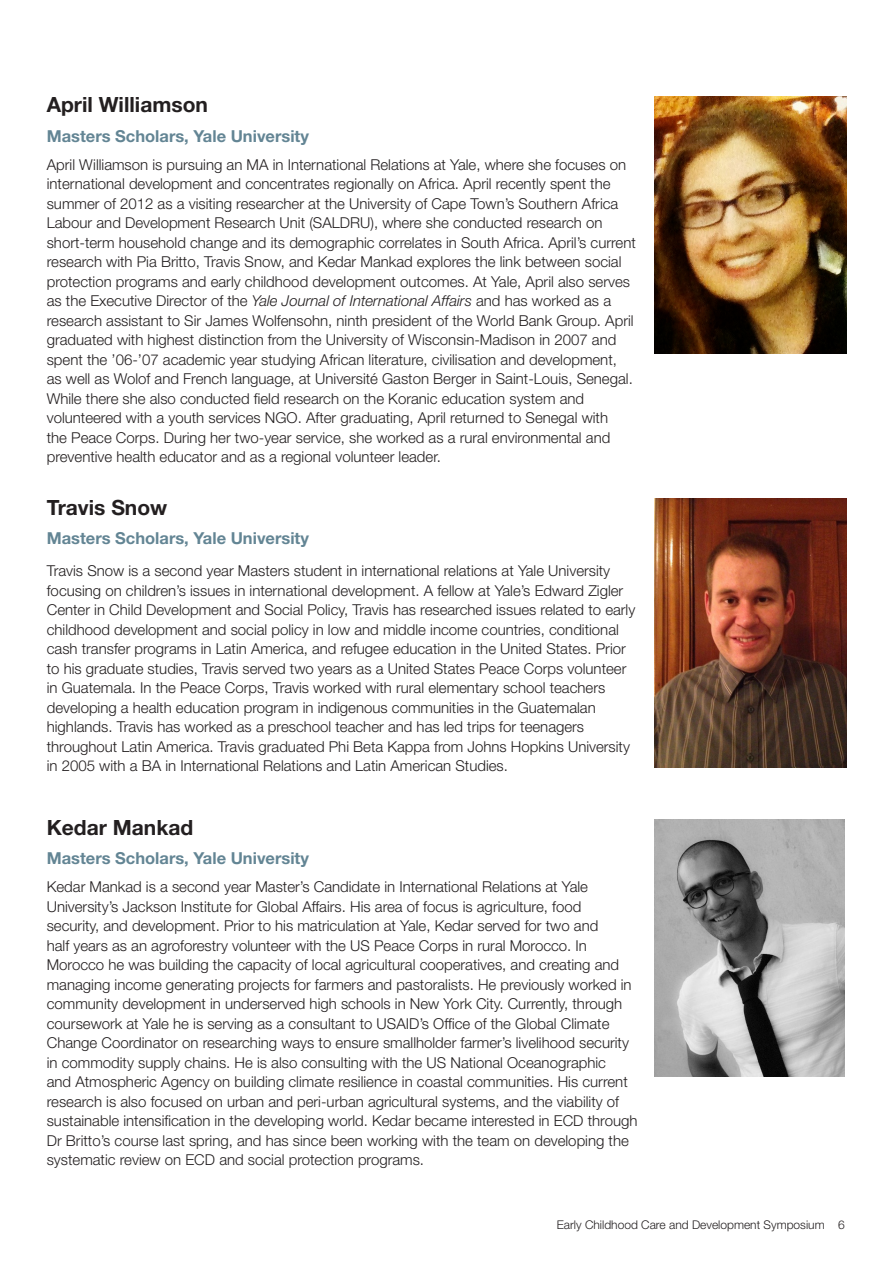
<style>
.page{position:relative;width:893px;height:1263px;background:#fff}
.page>*{position:absolute;margin:0;border:0;box-sizing:border-box;transform-origin:0 0}
.Speaker_name{font:700 21px "Helvetica Neue LT Std";color:#231f20}
.Speaker_Position_tit{font:700 16.5px "Helvetica Neue LT Std";color:#638594}
.body{font:300 15px/19.5px "Helvetica Neue LT Std";color:#231f20}
.t1{font:300 12px "Helvetica Neue LT Std";color:#231f20}
.s1{font-style:italic}
</style>
<div class="page">
<img style="left:655px;top:96px;width:192px;height:258px">
<img style="left:655px;top:819px;width:190px;height:257px">
<img style="left:655px;top:498px;width:191px;height:269px">
<p class="Speaker_name" style="left:47px;top:92px;width:163px">April Williamson</p>
<p class="Speaker_Position_tit" style="left:47px;top:126px;width:264px">Masters Scholars, Yale University</p>
<p class="body" style="left:47px;top:154px;width:591px">April Williamson is pursuing an MA in International Relations at Yale, where she focuses on international development and concentrates regionally on Africa. April recently spent the summer of 2012 as a visiting researcher at the University of Cape Town’s Southern Africa Labour and Development Research Unit (SALDRU), where she conducted research on short-term household change and its demographic correlates in South Africa. April’s current research with Pia Britto, Travis Snow, and Kedar Mankad explores the link between social protection programs and early childhood development outcomes. At Yale, April also serves as the Executive Director of the <span class="s1">Yale Journal of International Affairs</span> and has worked as a research assistant to Sir James Wolfensohn, ninth president of the World Bank Group. April graduated with highest distinction from the University of Wisconsin-Madison in 2007 and spent the ’06-’07 academic year studying African literature, civilisation and development,<br>as well as Wolof and French language, at Université Gaston Berger in Saint-Louis, Senegal.<br>While there she also conducted field research on the Koranic education system and volunteered with a youth services NGO. After graduating, April returned to Senegal with<br>the Peace Corps. During her two-year service, she worked as a rural environmental and preventive health educator and as a regional volunteer leader.</p>
<p class="Speaker_name" style="left:47px;top:494px;width:122px">Travis Snow</p>
<p class="Speaker_Position_tit" style="left:47px;top:528px;width:264px">Masters Scholars, Yale University</p>
<p class="body" style="left:47px;top:561px;width:590px">Travis Snow is a second year Masters student in international relations at Yale University focusing on children’s issues in international development. A fellow at Yale’s Edward Zigler Center in Child Development and Social Policy, Travis has researched issues related to early childhood development and social policy in low and middle income countries, conditional cash transfer programs in Latin America, and refugee education in the United States. Prior to his graduate studies, Travis served two years as a United States Peace Corps volunteer in Guatemala. In the Peace Corps, Travis worked with rural elementary school teachers developing a health education program in indigenous communities in the Guatemalan highlands. Travis has worked as a preschool teacher and has led trips for teenagers throughout Latin America. Travis graduated Phi Beta Kappa from Johns Hopkins University in 2005 with a BA in International Relations and Latin American Studies.</p>
<p class="Speaker_name" style="left:47px;top:814px;width:148px">Kedar Mankad</p>
<p class="Speaker_Position_tit" style="left:47px;top:848px;width:264px">Masters Scholars, Yale University</p>
<p class="body" style="left:47px;top:877px;width:592px">Kedar Mankad is a second year Master’s Candidate in International Relations at Yale University’s Jackson Institute for Global Affairs. His area of focus is agriculture, food security, and development. Prior to his matriculation at Yale, Kedar served for two and<br>half years as an agroforestry volunteer with the US Peace Corps in rural Morocco. In Morocco he was building the capacity of local agricultural cooperatives, and creating and managing income generating projects for farmers and pastoralists. He previously worked in community development in underserved high schools in New York City. Currently, through coursework at Yale he is serving as a consultant to USAID’s Office of the Global Climate Change Coordinator on researching ways to ensure smallholder farmer’s livelihood security in commodity supply chains. He is also consulting with the US National Oceanographic<br>and Atmospheric Agency on building climate resilience in coastal communities. His current research is also focused on urban and peri-urban agricultural systems, and the viability of sustainable intensification in the developing world. Kedar became interested in ECD through Dr Britto’s course last spring, and has since been working with the team on developing the systematic review on ECD and social protection programs.</p>
<p class="t1" style="left:557px;top:1217px;width:289px">Early Childhood Care and Development Symposium 6</p>
</div>
